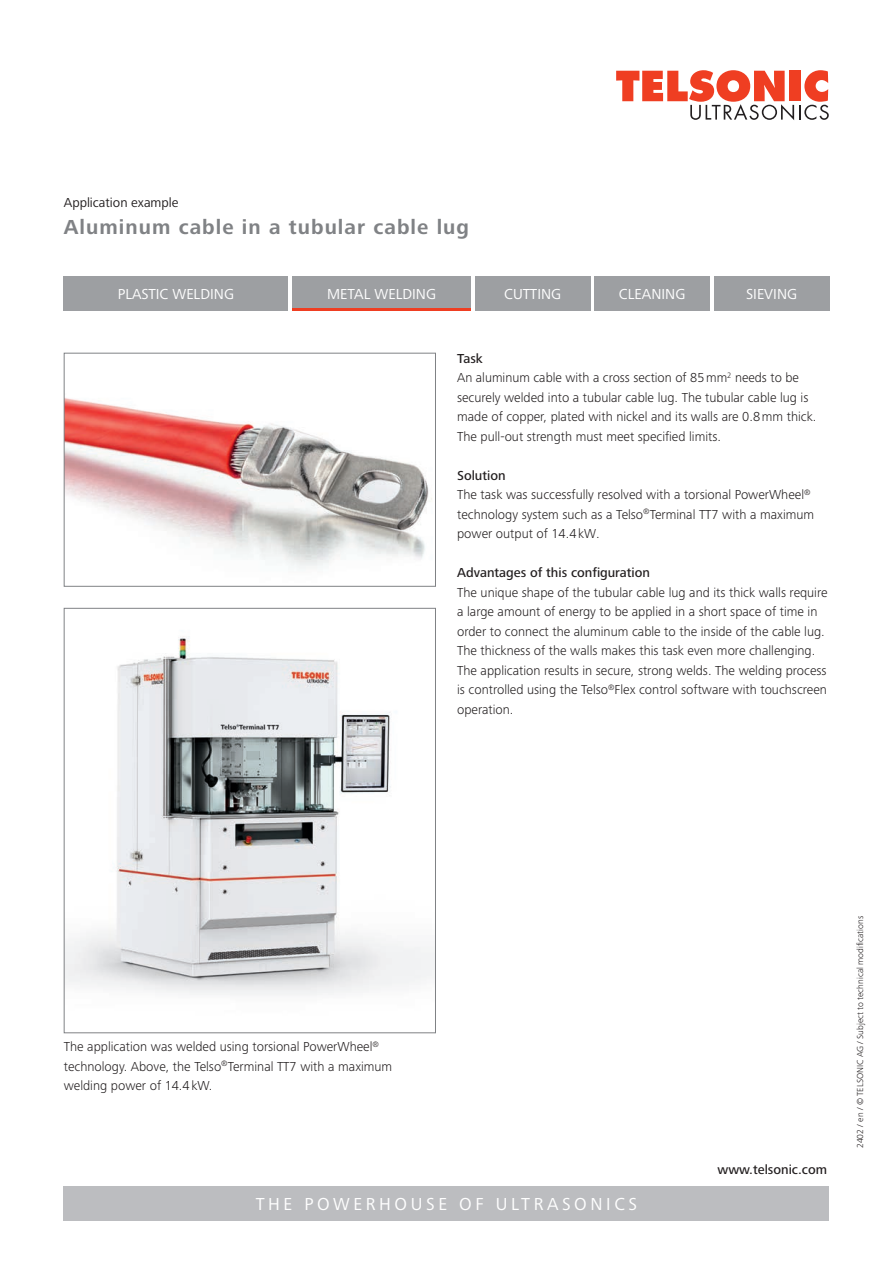
<style>
.page{position:relative;width:893px;height:1263px;background:#fff}
.page>*{position:absolute;margin:0;border:0;box-sizing:border-box;transform-origin:0 0}
.Haupttitel_grau{font:700 21px "Frutiger Next LTW1 G";letter-spacing:.05em;color:#808285}
.t1{font:18px "Frutiger Next LTW1 G";letter-spacing:.2em;color:#fff}
.Portfoliotitel_EN{font:15px "Frutiger Next LTW1 G";color:#fff}
.Lauftext_9_13pt{font:300 13.5px/19.5px "Frutiger Next LTW1 G";color:#231f20}
.Lauftext_9_13pt__medium{font:500 13.5px "Frutiger Next LTW1 G";color:#231f20}
.Subtitel_schwarz{font:13.5px "Frutiger Next LTW1 G";color:#231f20}
.Version_6_7pt{font:300 9px "Frutiger Next LTW1 G";color:#231f20}
</style>
<div class="page">
<div style="left:64px;top:276px;width:224px;height:34px;background:#9d9fa2"></div>
<div style="left:292px;top:276px;width:179px;height:34px;background:#9d9fa2"></div>
<div style="left:475px;top:276px;width:115px;height:34px;background:#9d9fa2"></div>
<div style="left:595px;top:276px;width:115px;height:34px;background:#9d9fa2"></div>
<div style="left:714px;top:276px;width:115px;height:34px;background:#9d9fa2"></div>
<hr style="left:292px;top:308px;width:179px;height:2px;background:#ef3e22">
<svg style="left:616px;top:70px;width:213px;height:50px"></svg>
<div style="left:64px;top:1186px;width:765px;height:34px;background:#bcbdc0"></div>
<svg style="left:63px;top:352px;width:373px;height:235px"></svg>
<svg style="left:63px;top:607px;width:373px;height:426px"></svg>
<p class="Subtitel_schwarz" style="left:64px;top:195px;width:116px">Application example</p>
<p class="Haupttitel_grau" style="left:64px;top:215px;width:407px">Aluminum cable in a tubular cable lug</p>
<p class="Portfoliotitel_EN" style="left:118px;top:285px;width:118px">PLASTIC WELDING</p>
<p class="Portfoliotitel_EN" style="left:327px;top:285px;width:110px">METAL WELDING</p>
<p class="Portfoliotitel_EN" style="left:504px;top:285px;width:58px">CUTTING</p>
<p class="Portfoliotitel_EN" style="left:619px;top:285px;width:68px">CLEANING</p>
<p class="Portfoliotitel_EN" style="left:746px;top:285px;width:53px">SIEVING</p>
<p class="Lauftext_9_13pt__medium" style="left:457px;top:350px;width:27px">Task</p>
<p class="Lauftext_9_13pt" style="left:457px;top:368px;width:361px">An aluminum cable with a cross section of 85mm<sup>2</sup> needs to be securely welded into a tubular cable lug. The tubular cable lug is made of copper, plated with nickel and its walls are 0.8mm thick.<br>The pull-out strength must meet specified limits.</p>
<p class="Lauftext_9_13pt__medium" style="left:457px;top:467px;width:50px">Solution</p>
<p class="Lauftext_9_13pt" style="left:457px;top:485px;width:359px">The task was successfully resolved with a torsional PowerWheel<sup>® </sup>technology system such as a Telso<sup>®</sup>Terminal TT7 with a maximum power output of 14.4kW.</p>
<p class="Lauftext_9_13pt__medium" style="left:457px;top:565px;width:194px">Advantages of this configuration</p>
<p class="Lauftext_9_13pt" style="left:457px;top:582px;width:372px">The unique shape of the tubular cable lug and its thick walls require a large amount of energy to be applied in a short space of time in order to connect the aluminum cable to the inside of the cable lug.<br>The thickness of the walls makes this task even more challenging.<br>The application results in secure, strong welds. The welding process is controlled using the Telso<sup>®</sup>Flex control software with touchscreen operation.</p>
<p class="Lauftext_9_13pt" style="left:64px;top:1037px;width:330px">The application was welded using torsional PowerWheel<sup>® </sup>technology. Above, the Telso<sup>®</sup>Terminal TT7 with a maximum welding power of 14.4kW.</p>
<h2 class="t1" style="left:256px;top:1194px;width:383px">THE POWERHOUSE OF ULTRASONICS</h2>
<p class="Lauftext_9_13pt__medium" style="left:717px;top:1161px;width:111px">www.telsonic.com</p>
<p class="Version_6_7pt" style="left:855px;top:1148px;width:234px;rotate:-90deg">2402 / en / © TELSONIC AG / Subject to technical modifications</p>
</div>
